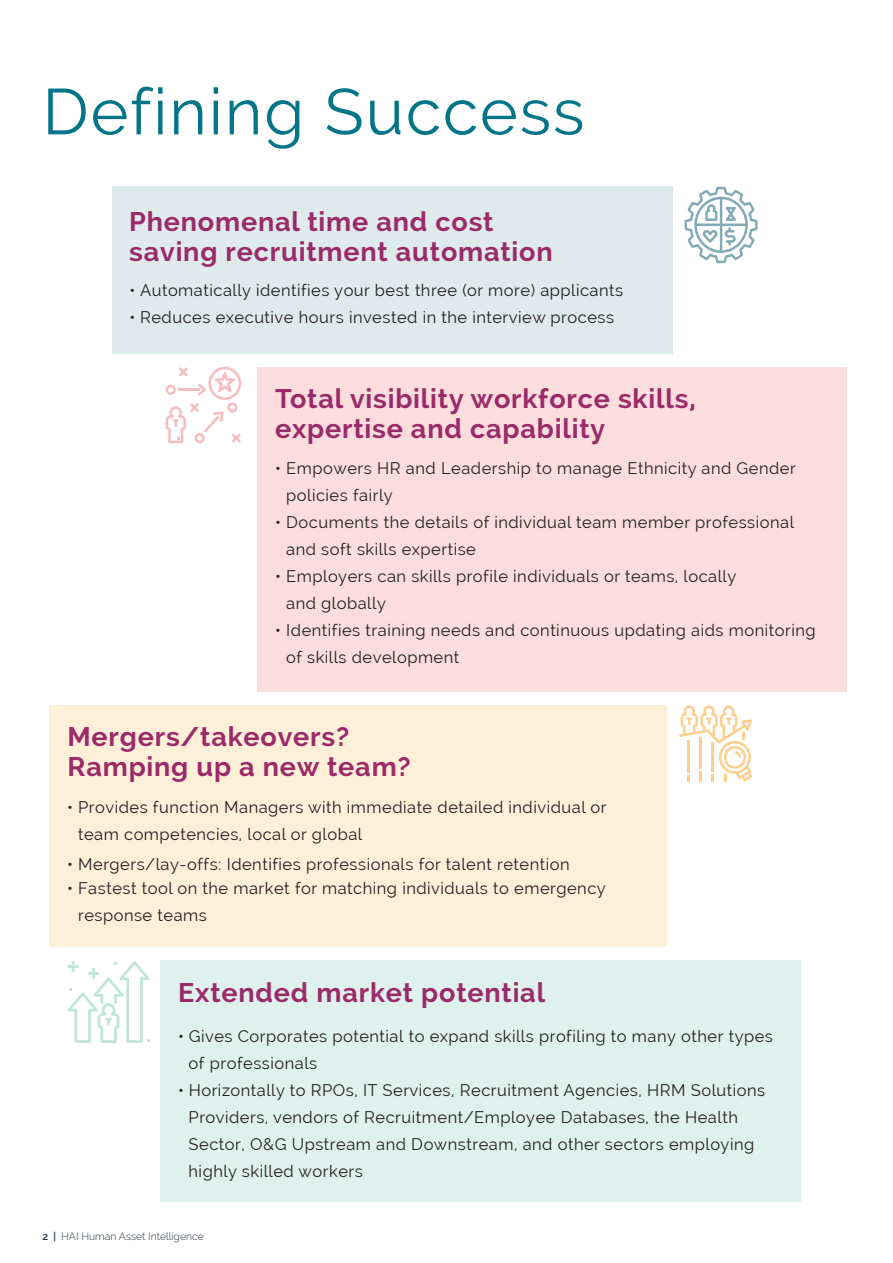
<style>
.page{position:relative;width:893px;height:1263px;background:#fff}
.page>*{position:absolute;margin:0;border:0;box-sizing:border-box;transform-origin:0 0}
.t1{font:64.5px "Raleway";letter-spacing:.03em;color:#027688}
.t2{font:700 27px/30px "Raleway";letter-spacing:.03em;color:#9b2a69}
.t3{font:16.5px/27px "Raleway";letter-spacing:.03em;color:#231f20}
.t4{font:300 10.5px "Raleway";color:#2c3841}
.s1{font-weight:500}
.s2{font-weight:600}
</style>
<div class="page">
<div style="left:112px;top:187px;width:560px;height:167px;background:#deeaeb"></div>
<div style="left:257px;top:367px;width:590px;height:325px;background:#fbdddd"></div>
<div style="left:160px;top:960px;width:640px;height:241px;background:#dff1ec"></div>
<div style="left:50px;top:705px;width:617px;height:242px;background:#feefd9"></div>
<svg style="left:685px;top:187px;width:73px;height:76px"></svg>
<svg style="left:166px;top:367px;width:75px;height:76px"></svg>
<svg style="left:679px;top:705px;width:73px;height:76px"></svg>
<svg style="left:68px;top:961px;width:82px;height:82px"></svg>
<p class="t1" style="left:43px;top:74px;width:543px">Defining Success</p>
<p class="t2" style="left:129px;top:206px;width:425px">Phenomenal time and cost saving recruitment automation</p>
<p class="t3" style="left:129px;top:277px;width:495px"><span class="s1">•</span> Automatically identifies your best three (or more) applicants</p>
<p class="t3" style="left:129px;top:304px;width:486px"><span class="s1">•</span> Reduces executive hours invested in the interview process</p>
<p class="t2" style="left:275px;top:384px;width:422px">Total visibility workforce skills, expertise and capability</p>
<p class="t3" style="left:286px;top:455px;width:511px;text-indent:-11px"><span class="s1">•</span> Empowers HR and Leadership to manage Ethnicity and Gender policies fairly</p>
<p class="t3" style="left:286px;top:509px;width:509px;text-indent:-11px"><span class="s1">•</span> Documents the details of individual team member professional and soft skills expertise</p>
<p class="t3" style="left:286px;top:563px;width:452px;text-indent:-11px"><span class="s1">•</span> Employers can skills profile individuals or teams, locally and globally</p>
<p class="t3" style="left:286px;top:617px;width:531px;text-indent:-11px"><span class="s1">•</span> Identifies training needs and continuous updating aids monitoring of skills development</p>
<p class="t2" style="left:67px;top:721px;width:345px">Mergers/takeovers?<br>Ramping up a new team?</p>
<p class="t3" style="left:78px;top:794px;width:530px;text-indent:-11px"><span class="s1">•</span> Provides function Managers with immediate detailed individual or team competencies, local or global</p>
<p class="t3" style="left:67px;top:851px;width:504px"><span class="s1">•</span> Mergers/lay-offs: Identifies professionals for talent retention</p>
<p class="t3" style="left:78px;top:875px;width:529px;text-indent:-11px"><span class="s1">•</span> Fastest tool on the market for matching individuals to emergency response teams</p>
<p class="t2" style="left:178px;top:978px;width:369px">Extended market potential</p>
<p class="t3" style="left:189px;top:1022px;width:586px;text-indent:-10px"><span class="s1">•</span> Gives Corporates potential to expand skills profiling to many other types of professionals</p>
<p class="t3" style="left:189px;top:1076px;width:578px;text-indent:-10px"><span class="s1">•</span> Horizontally to RPOs, IT Services, Recruitment Agencies, HRM Solutions Providers, vendors of Recruitment/Employee Databases, the Health Sector, O&amp;G Upstream and Downstream, and other sectors employing highly skilled workers</p>
<p class="t4" style="left:43px;top:1230px;width:163px"><span class="s2">2 |</span> HAI Human Asset Intelligence</p>
</div>
